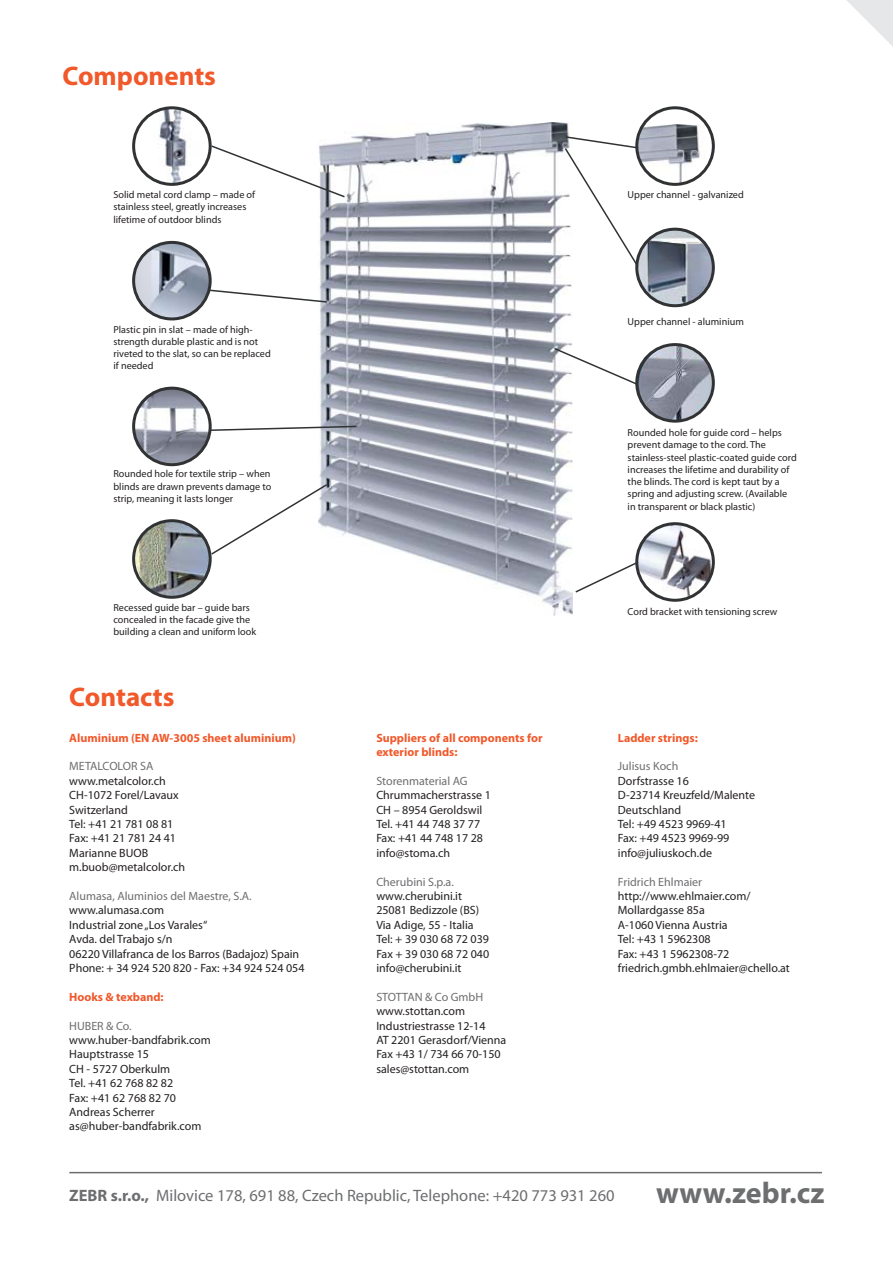
<style>
.page{position:relative;width:893px;height:1263px;background:#fff}
.page>*{position:absolute;margin:0;border:0;box-sizing:border-box;transform-origin:0 0}
.t1{font:700 30px "Myriad Pro";color:#6d6e70}
.t2{font:700 27px "Myriad Pro";color:#f1582a}
.t3{font:16.5px "Myriad Pro";color:#6d6e70}
.t4{font:12px/14.4px "Myriad Pro";color:#231f20}
.t5{font:12px "Myriad Pro";color:#6d6e70}
.t6{font:700 12px/14.4px "Myriad Pro";color:#f1582a}
.t7{font:10.2px/12.3px "Myriad Pro";color:#231f20}
.s1{font-weight:700}
</style>
<div class="page">
<svg style="left:847px;top:0;width:46px;height:46px"></svg>
<img style="left:318px;top:123px;width:255px;height:492px">
<img style="left:134px;top:109px;width:75px;height:75px">
<div style="left:132px;top:106px;width:80px;height:80px;border:3px solid #303234;border-radius:50%"></div>
<img style="left:637px;top:524px;width:76px;height:76px;border-radius:50%">
<div style="left:635px;top:522px;width:80px;height:80px;border:3px solid #303234;border-radius:50%"></div>
<img style="left:639px;top:345px;width:58px;height:60px">
<img style="left:644px;top:352px;width:69px;height:67px">
<div style="left:635px;top:343px;width:80px;height:80px;border:3px solid #303234;border-radius:50%"></div>
<img style="left:639px;top:125px;width:66px;height:59px">
<div style="left:635px;top:106px;width:80px;height:80px;border:3px solid #303234;border-radius:50%"></div>
<img style="left:637px;top:229px;width:76px;height:77px;border-radius:50%">
<div style="left:635px;top:228px;width:80px;height:79px;border:3px solid #303234;border-radius:50%"></div>
<img style="left:134px;top:242px;width:76px;height:77px;border-radius:50%">
<div style="left:132px;top:241px;width:80px;height:79px;border:3px solid #303234;border-radius:50%"></div>
<img style="left:134px;top:388px;width:76px;height:77px;border-radius:50%">
<div style="left:132px;top:387px;width:80px;height:79px;border:3px solid #303234;border-radius:50%"></div>
<img style="left:134px;top:521px;width:76px;height:76px;border-radius:50%">
<div style="left:132px;top:519px;width:80px;height:80px;border:3px solid #303234;border-radius:50%"></div>
<svg style="left:210px;top:144px;width:136px;height:55px"></svg>
<svg style="left:563px;top:135px;width:77px;height:134px"></svg>
<svg style="left:553px;top:347px;width:86px;height:39px"></svg>
<svg style="left:575px;top:560px;width:65px;height:33px"></svg>
<svg style="left:208px;top:289px;width:120px;height:15px"></svg>
<svg style="left:208px;top:425px;width:150px;height:7px"></svg>
<svg style="left:210px;top:483px;width:119px;height:73px"></svg>
<hr style="left:69px;top:1172px;width:753px;height:1px;background:#6d6e70">
<h2 class="t2" style="left:63px;top:66px;width:155px">Components</h2>
<p class="t7" style="left:113px;top:190px;width:143px">Solid metal cord clamp – made of stainless steel, greatly increases lifetime of outdoor blinds</p>
<p class="t7" style="left:113px;top:324px;width:159px">Plastic pin in slat – made of high&shy;strength durable plastic and is not riveted to the slat, so can be replaced if needed</p>
<p class="t7" style="left:113px;top:469px;width:159px;text-align:justify">Rounded hole for textile strip – when blinds are drawn prevents damage to strip, meaning it lasts longer</p>
<p class="t7" style="left:628px;top:190px;width:118px">Upper channel - galvanized</p>
<p class="t7" style="left:628px;top:316px;width:118px">Upper channel - aluminium</p>
<p class="t7" style="left:628px;top:428px;width:171px">Rounded hole for guide cord – helps prevent damage to the cord. The stainless-steel plastic-coated guide cord increases the lifetime and durability of the blinds. The cord is kept taut by a spring and adjusting screw. (Available in transparent or black plastic)</p>
<p class="t7" style="left:113px;top:602px;width:144px">Recessed guide bar – guide bars concealed in the facade give the building a clean and uniform look</p>
<p class="t7" style="left:628px;top:606px;width:151px">Cord bracket with tensioning screw</p>
<h2 class="t2" style="left:69px;top:687px;width:107px">Contacts</h2>
<p class="t6" style="left:69px;top:731px;width:228px">Aluminium (EN AW-3005 sheet aluminium)</p>
<p class="t5" style="left:69px;top:762px;width:86px">METALCOLOR SA</p>
<p class="t4" style="left:69px;top:775px;width:117px">www.metalcolor.ch<br>CH-1072 Forel/Lavaux<br>Switzerland<br>Tel: +41 21 781 08 81<br>Fax: +41 21 781 24 41<br>Marianne BUOB m.buob@metalcolor.ch</p>
<p class="t5" style="left:69px;top:891px;width:184px">Alumasa, Aluminios del Maestre, S.A.</p>
<p class="t4" style="left:69px;top:904px;width:237px">www.alumasa.com<br>Industrial zone „Los Varales“<br>Avda. del Trabajo s/n<br>06220 Villafranca de los Barros (Badajoz) Spain<br>Phone: + 34 924 520 820 - Fax: +34 924 524 054</p>
<p class="t6" style="left:69px;top:991px;width:96px">Hooks &amp; texband:</p>
<p class="t5" style="left:69px;top:1021px;width:64px">HUBER &amp; Co.</p>
<p class="t4" style="left:69px;top:1034px;width:143px">www.huber-bandfabrik.com<br>Hauptstrasse 15<br>CH - 5727 Oberkulm<br>Tel. +41 62 768 82 82<br>Fax: +41 62 768 82 70<br>Andreas Scherrer as@huber-bandfabrik.com</p>
<p class="t6" style="left:376px;top:731px;width:168px">Suppliers of all components for exterior blinds:</p>
<p class="t5" style="left:376px;top:776px;width:93px">Storenmaterial AG</p>
<p class="t4" style="left:376px;top:789px;width:116px">Chrummacherstrasse 1<br>CH – 8954 Geroldswil<br>Tel. +41 44 748 37 77<br>Fax: +41 44 748 17 28 info@stoma.ch</p>
<p class="t5" style="left:376px;top:877px;width:79px">Cherubini S.p.a.</p>
<p class="t4" style="left:376px;top:890px;width:114px">www.cherubini.it<br>25081 Bedizzole (BS)<br>Via Adige, 55 - Italia<br>Tel: + 39 030 68 72 039<br>Fax + 39 030 68 72 040 info@cherubini.it</p>
<p class="t5" style="left:376px;top:992px;width:108px">STOTTAN &amp; Co GmbH</p>
<p class="t4" style="left:376px;top:1005px;width:132px">www.stottan.com<br>Industriestrasse 12-14<br>AT 2201 Gerasdorf/Vienna<br>Fax +43 1/ 734 66 70-150 sales@stottan.com</p>
<p class="t6" style="left:618px;top:731px;width:81px">Ladder strings:</p>
<p class="t5" style="left:618px;top:762px;width:62px">Julisus Koch</p>
<p class="t4" style="left:618px;top:775px;width:139px">Dorfstrasse 16<br>D-23714 Kreuzfeld/Malente<br>Deutschland<br>Tel: +49 4523 9969-41<br>Fax: +49 4523 9969-99 info@juliuskoch.de</p>
<p class="t5" style="left:618px;top:877px;width:86px">Fridrich Ehlmaier</p>
<p class="t4" style="left:618px;top:890px;width:174px">http://www.ehlmaier.com/<br>Mollardgasse 85a<br>A-1060 Vienna Austria<br>Tel: +43 1 5962308<br>Fax: +43 1 5962308-72 friedrich.gmbh.ehlmaier@chello.at</p>
<h3 class="t3" style="left:69px;top:1189px;width:547px"><span class="s1">ZEBR s.r.o.,</span> Milovice 178, 691 88, Czech Republic, Telephone: +420 773 931 260</h3>
<h1 class="t1" style="left:656px;top:1182px;width:170px">www.zebr.cz</h1>
</div>
